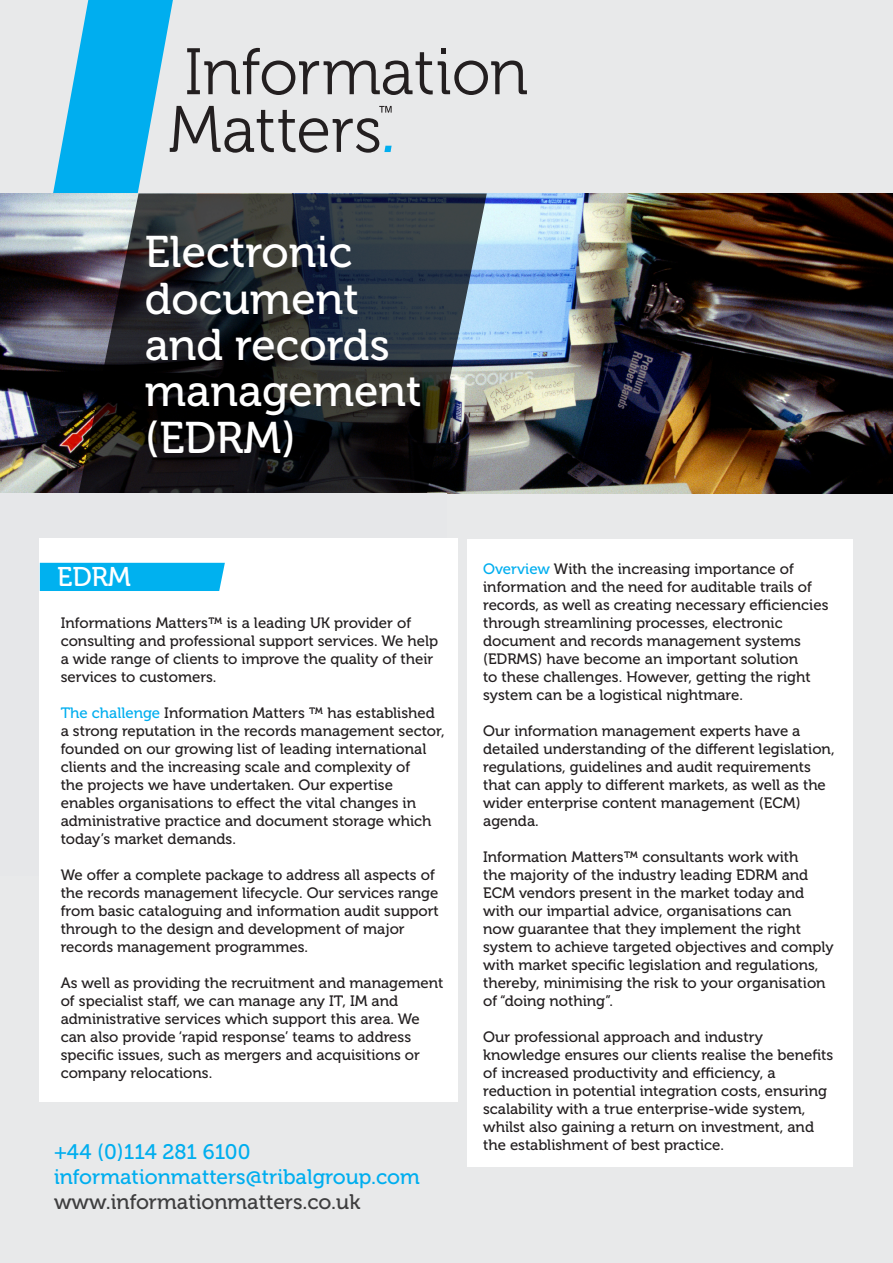
<style>
.page{position:relative;width:893px;height:1263px;background:#e8e9ea}
.page>*{position:absolute;margin:0;border:0;box-sizing:border-box;transform-origin:0 0}
.t1{font:44.25px/46.3px "Museo 500";color:#fff}
.t2{font:27px "Museo 500";color:#fff}
.t3{font:21px/25.2px "Museo 500";color:#00aeef}
.t4{font:15px/18px "Museo 500";color:#231f20}
.s1{color:#00aeef}
.s2{color:#3e3e3f}
</style>
<div class="page">
<svg style="left:53px;top:0;width:474px;height:194px"></svg>
<img style="left:0;top:194px;width:893px;height:299px">
<img style="left:5px;top:193px;width:482px;height:301px">
<div style="left:0;top:493px;width:446px;height:383px;background:#e6e7e9"></div>
<div style="left:40px;top:538px;width:418px;height:563px;background:#fff"></div>
<div style="left:467px;top:539px;width:386px;height:628px;background:#fff"></div>
<div style="left:40px;top:563px;width:185px;height:28px;background:#00b1ef"></div>
<p class="t1" style="left:145px;top:230px;width:278px">Electronic document and records management (EDRM)</p>
<p class="t2" style="left:57px;top:561px;width:75px">EDRM</p>
<p class="t4" style="left:61px;top:614px;width:379px">Informations Matters™ is a leading UK provider of consulting and professional support services. We help a wide range of clients to improve the quality of their services to customers.</p>
<p class="t4" style="left:61px;top:704px;width:385px"><span class="s1">The challenge</span> Information Matters ™ has established a strong reputation in the records management sector, founded on our growing list of leading international clients and the increasing scale and complexity of<br>the projects we have undertaken. Our expertise enables organisations to effect the vital changes in administrative practice and document storage which today’s market demands.</p>
<p class="t4" style="left:61px;top:866px;width:380px">We offer a complete package to address all aspects of the records management lifecycle. Our services range from basic cataloguing and information audit support through to the design and development of major records management programmes.</p>
<p class="t4" style="left:61px;top:974px;width:384px">As well as providing the recruitment and management of specialist staff, we can manage any IT, IM and administrative services which support this area. We can also provide ‘rapid response’ teams to address specific issues, such as mergers and acquisitions or company relocations.</p>
<p class="t3" style="left:54px;top:1139px;width:198px">+44 (0)114 281 6100</p>
<p class="t3" style="left:54px;top:1164px;width:367px">informationmatters@tribalgroup.com <span class="s2">www.informationmatters.co.uk</span></p>
<p class="t4" style="left:483px;top:560px;width:347px"><span class="s1">Overview</span> With the increasing importance of information and the need for auditable trails of records, as well as creating necessary efficiencies through streamlining processes, electronic document and records management systems (EDRMS) have become an important solution<br>to these challenges. However, getting the right system can be a logistical nightmare.</p>
<p class="t4" style="left:483px;top:722px;width:353px">Our information management experts have a detailed understanding of the different legislation, regulations, guidelines and audit requirements that can apply to different markets, as well as the wider enterprise content management (ECM) agenda.</p>
<p class="t4" style="left:483px;top:848px;width:352px">Information Matters™ consultants work with<br>the majority of the industry leading EDRM and ECM vendors present in the market today and with our impartial advice, organisations can<br>now guarantee that they implement the right system to achieve targeted objectives and comply with market specific legislation and regulations, thereby, minimising the risk to your organisation of “doing nothing”.</p>
<p class="t4" style="left:483px;top:1028px;width:352px">Our professional approach and industry knowledge ensures our clients realise the benefits of increased productivity and efficiency, a reduction in potential integration costs, ensuring scalability with a true enterprise-wide system, whilst also gaining a return on investment, and the establishment of best practice.</p>
</div>
